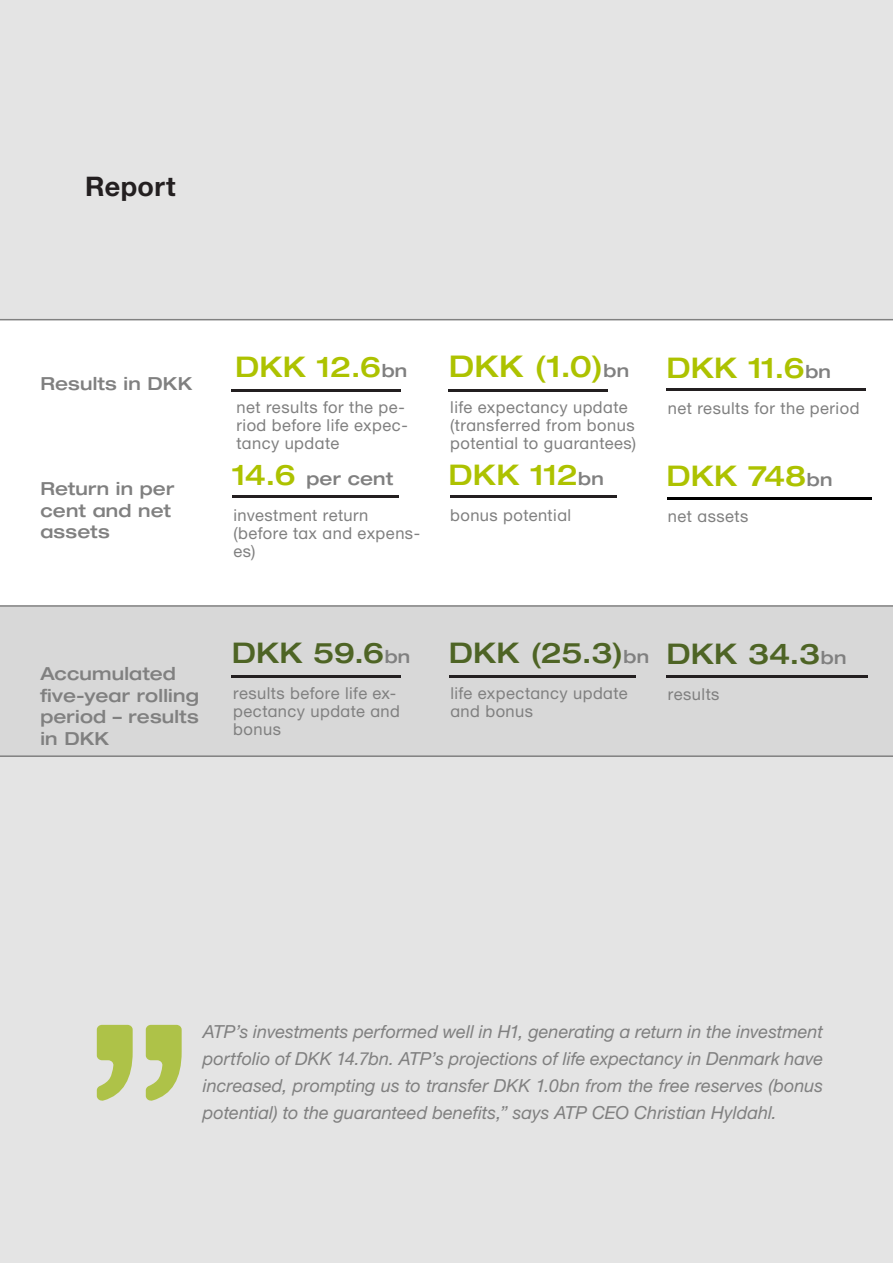
<style>
.page{position:relative;width:893px;height:1263px;background:#e4e4e4}
.page>*{position:absolute;margin:0;border:0;box-sizing:border-box;transform-origin:0 0}
.Kort_Fortalt_tal{font:500 30px "Helvetica Neue ATP Head";color:#adc200}
.Kort_Fortalt_tal-2{font:500 28.5px "Helvetica Neue ATP Head";letter-spacing:.005em;color:#adc200}
.Kort_Fortalt_tal-3{font:500 28.5px "Helvetica Neue ATP Head";letter-spacing:.005em;color:#4e6425}
.Overskrift{font:700 27px "Helvetica Neue ATP Body";letter-spacing:.015em;color:#231f20}
.Brødtxt{font:italic 18px/27px "Helvetica Neue ATP Body";color:#808080;text-align:justify}
.Kort_Fortalt_tal-4{font:500 18px/21.6px "Helvetica Neue ATP Head";letter-spacing:.01em;color:#808080;text-align:justify}
.Adskiller_brød{font:16.5px/18px "Helvetica Neue ATP Body";letter-spacing:.025em;color:#808080}
.s1{font-size:18px;color:#808080}
.s2{font-size:28.5px;color:#adc200}
</style>
<div class="page">
<div style="left:0;top:607px;width:893px;height:150px;background:#d8d8d8"></div>
<div style="left:0;top:319px;width:893px;height:288px;background:#fff"></div>
<hr style="left:232px;top:389px;width:169px;height:2px;background:#231f20">
<hr style="left:232px;top:675px;width:169px;height:2px;background:#231f20">
<hr style="left:666px;top:388px;width:200px;height:2px;background:#231f20">
<hr style="left:666px;top:675px;width:202px;height:2px;background:#231f20">
<hr style="left:449px;top:389px;width:159px;height:2px;background:#231f20">
<hr style="left:449px;top:675px;width:186px;height:2px;background:#231f20">
<hr style="left:232px;top:495px;width:166px;height:2px;background:#231f20">
<hr style="left:668px;top:497px;width:204px;height:2px;background:#000">
<hr style="left:450px;top:495px;width:167px;height:2px;background:#231f20">
<svg style="left:97px;top:1025px;width:85px;height:76px"></svg>
<p class="Overskrift" style="left:85px;top:170px;width:92px">Report</p>
<p class="Kort_Fortalt_tal-4" style="left:40px;top:373px;width:154px">Results in DKK</p>
<p class="Kort_Fortalt_tal-4" style="left:40px;top:477px;width:135px;text-align:left">Return in per cent and net assets</p>
<p class="Kort_Fortalt_tal-4" style="left:40px;top:663px;width:137px">Accumulated</p>
<p class="Kort_Fortalt_tal-4" style="left:40px;top:684px;width:160px">five-year rolling period – results in DKK</p>
<p class="Kort_Fortalt_tal-2" style="left:235px;top:349px;width:174px">DKK 12.6<span class="s1">bn</span></p>
<p class="Adskiller_brød" style="left:237px;top:398px;width:173px">net results for the pe&shy;riod before life expec&shy;tancy update</p>
<p class="Kort_Fortalt_tal-4" style="left:232px;top:467px;width:163px"><span class="s2">14.6</span> per cent</p>
<p class="Adskiller_brød" style="left:233px;top:506px;width:188px">investment return (before tax and expens&shy;es)</p>
<p class="Kort_Fortalt_tal" style="left:449px;top:348px;width:182px">DKK (1.0)<span class="s1">bn</span></p>
<p class="Adskiller_brød" style="left:450px;top:398px;width:187px">life expectancy update (transferred from bonus potential to guarantees)</p>
<p class="Kort_Fortalt_tal-2" style="left:449px;top:457px;width:157px">DKK 112<span class="s1">bn</span></p>
<p class="Adskiller_brød" style="left:450px;top:506px;width:123px">bonus potential</p>
<p class="Kort_Fortalt_tal-2" style="left:666px;top:350px;width:166px">DKK 11.6<span class="s1">bn</span></p>
<p class="Adskiller_brød" style="left:668px;top:399px;width:193px">net results for the period</p>
<p class="Kort_Fortalt_tal-2" style="left:666px;top:458px;width:168px">DKK 748<span class="s1">bn</span></p>
<p class="Adskiller_brød" style="left:668px;top:507px;width:82px">net assets</p>
<p class="Kort_Fortalt_tal-3" style="left:232px;top:635px;width:180px">DKK 59.6<span class="s1">bn</span></p>
<p class="Adskiller_brød" style="left:233px;top:684px;width:168px">results before life ex&shy;pectancy update and bonus</p>
<p class="Kort_Fortalt_tal-3" style="left:449px;top:635px;width:202px">DKK (25.3)<span class="s1">bn</span></p>
<p class="Adskiller_brød" style="left:450px;top:684px;width:179px">life expectancy update and bonus</p>
<p class="Kort_Fortalt_tal-3" style="left:666px;top:636px;width:181px">DKK 34.3<span class="s1">bn</span></p>
<p class="Adskiller_brød" style="left:668px;top:685px;width:53px">results</p>
<p class="Brødtxt" style="left:203px;top:1017px;width:622px">ATP’s investments performed well in H1, generating a return in the investment portfolio of DKK 14.7bn. ATP’s projections of life expectancy in Denmark have increased, prompting us to transfer DKK 1.0bn from the free reserves (bonus potential) to the guaranteed benefits,” says ATP CEO Christian Hyldahl.</p>
</div>
